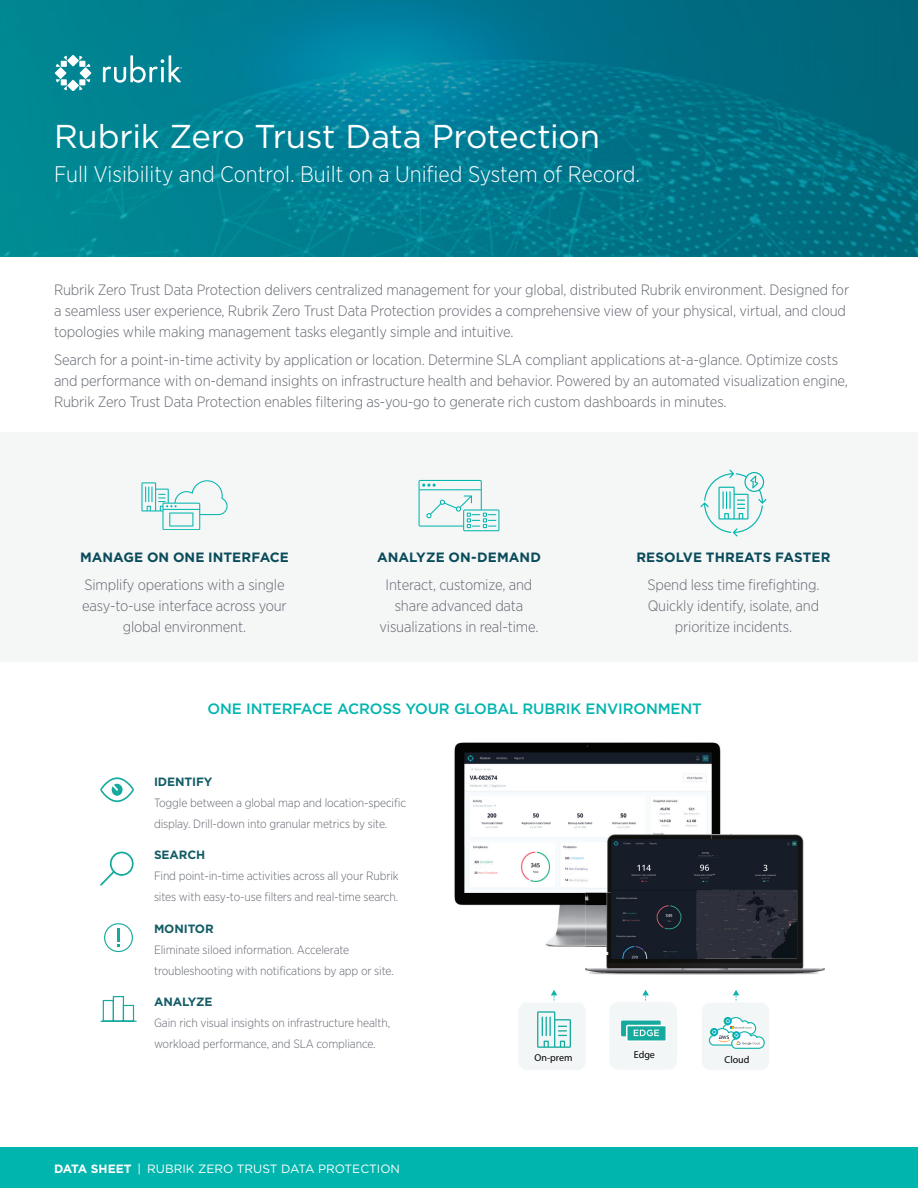
<style>
.page{position:relative;width:918px;height:1188px;background:#fff}
.page>*{position:absolute;margin:0;border:0;box-sizing:border-box;transform-origin:0 0}
.DATA_title{font:33px "Gotham";letter-spacing:-.01em;color:#fff}
.DATA_subtitle{font:300 22.5px "Gotham Narrow";color:#fff}
.DATA_body_copy{font:300 15px/21px "Gotham Narrow";letter-spacing:-.01em;color:#62666f}
.DATA_icon_text{font:300 15px/21px "Gotham Narrow";letter-spacing:-.01em;color:#62666f;text-align:center}
.DATA_h1{font:500 15px "Gotham";letter-spacing:-.01em;color:#00b5ae}
.DATA_icon_header{font:700 13.5px "Gotham";letter-spacing:.005em;color:#094b5a}
.text{font:300 12px/21px "Gotham Narrow";letter-spacing:-.01em;color:#62666f}
.t1{font:12px "Gotham";color:#fff}
.Section_Header{font:700 12px "Gotham";letter-spacing:-.01em;color:#145d66}
.t2{font:10.05px "Myriad Pro";color:#000}
.s1{font-weight:700}
</style>
<div class="page">
<img style="left:0;top:0;width:918px;height:256px">
<svg style="left:67px;top:55px;width:12px;height:11px"></svg>
<svg style="left:67px;top:80px;width:12px;height:11px"></svg>
<svg style="left:80px;top:67px;width:11px;height:12px"></svg>
<svg style="left:56px;top:56px;width:11px;height:11px"></svg>
<svg style="left:79px;top:79px;width:11px;height:11px"></svg>
<svg style="left:56px;top:79px;width:11px;height:11px"></svg>
<svg style="left:79px;top:56px;width:11px;height:11px"></svg>
<svg style="left:55px;top:67px;width:11px;height:12px"></svg>
<svg style="left:103px;top:55px;width:79px;height:28px"></svg>
<div style="left:0;top:1148px;width:918px;height:40px;background:#00b5ae"></div>
<div style="left:0;top:432px;width:918px;height:230px;background:#f5f6f6"></div>
<svg style="left:419px;top:480px;width:80px;height:51px"></svg>
<svg style="left:701px;top:470px;width:65px;height:67px"></svg>
<svg style="left:141px;top:480px;width:87px;height:50px"></svg>
<svg style="left:100px;top:996px;width:37px;height:26px"></svg>
<svg style="left:99px;top:851px;width:36px;height:35px"></svg>
<div style="left:104px;top:923px;width:29px;height:29px;border:1px solid #15aa9d;border-radius:50%"></div>
<hr style="left:117px;top:928px;width:3px;height:14px;background:#15aa9d">
<svg style="left:100px;top:777px;width:34px;height:26px"></svg>
<img style="left:585px;top:742px;width:136px;height:92px">
<img style="left:585px;top:753px;width:127px;height:46px">
<img style="left:585px;top:799px;width:28px;height:35px">
<img style="left:613px;top:799px;width:99px;height:35px">
<img style="left:585px;top:834px;width:240px;height:141px">
<img style="left:585px;top:834px;width:145px;height:121px">
<img style="left:585px;top:834px;width:127px;height:58px">
<img style="left:731px;top:840px;width:66px;height:79px">
<img style="left:612px;top:955px;width:92px;height:4px">
<img style="left:704px;top:919px;width:93px;height:40px">
<img style="left:691px;top:840px;width:40px;height:112px">
<img style="left:612px;top:892px;width:79px;height:60px">
<img style="left:612px;top:840px;width:100px;height:52px">
<svg style="left:519px;top:990px;width:66px;height:80px"></svg>
<svg style="left:610px;top:990px;width:67px;height:79px"></svg>
<svg style="left:454px;top:742px;width:131px;height:205px"></svg>
<svg style="left:702px;top:990px;width:67px;height:80px"></svg>
<p class="DATA_title" style="left:54px;top:115px;width:547px">Rubrik Zero Trust Data Protection</p>
<p class="DATA_subtitle" style="left:54px;top:160px;width:588px">Full Visibility and Control. Built on a Unified System of Record.</p>
<p class="DATA_body_copy" style="left:54px;top:279px;width:797px">Rubrik Zero Trust Data Protection delivers centralized management for your global, distributed Rubrik environment. Designed for a seamless user experience, Rubrik Zero Trust Data Protection provides a comprehensive view of your physical, virtual, and cloud topologies while making management tasks elegantly simple and intuitive.</p>
<p class="DATA_body_copy" style="left:54px;top:349px;width:795px">Search for a point-in-time activity by application or location. Determine SLA compliant applications at-a-glance. Optimize costs and performance with on-demand insights on infrastructure health and behavior. Powered by an automated visualization engine,<br>Rubrik Zero Trust Data Protection enables filtering as-you-go to generate rich custom dashboards in minutes.</p>
<p class="DATA_icon_header" style="left:80px;top:548px;width:210px">MANAGE ON ONE INTERFACE</p>
<p class="DATA_icon_text" style="left:82px;top:573px;width:206px">Simplify operations with a single easy-to-use interface across your global environment.</p>
<p class="DATA_icon_header" style="left:377px;top:548px;width:165px">ANALYZE ON-DEMAND</p>
<p class="DATA_icon_text" style="left:380px;top:573px;width:160px">Interact, customize, and share advanced data visualizations in real-time.</p>
<p class="DATA_icon_header" style="left:636px;top:548px;width:196px">RESOLVE THREATS FASTER</p>
<p class="DATA_icon_text" style="left:647px;top:573px;width:174px">Spend less time firefighting.<br>Quickly identify, isolate, and prioritize incidents.</p>
<p class="DATA_h1" style="left:208px;top:699px;width:496px">ONE INTERFACE ACROSS YOUR GLOBAL RUBRIK ENVIRONMENT</p>
<p class="Section_Header" style="left:154px;top:774px;width:60px">IDENTIFY</p>
<p class="text" style="left:154px;top:792px;width:254px">Toggle between a global map and location-specific display. Drill-down into granular metrics by site.</p>
<p class="Section_Header" style="left:154px;top:847px;width:53px">SEARCH</p>
<p class="text" style="left:154px;top:865px;width:246px">Find point-in-time activities across all your Rubrik sites with easy-to-use filters and real-time search.</p>
<p class="Section_Header" style="left:154px;top:921px;width:61px">MONITOR</p>
<p class="text" style="left:154px;top:939px;width:241px">Eliminate siloed information. Accelerate troubleshooting with notifications by app or site.</p>
<p class="Section_Header" style="left:154px;top:994px;width:60px">ANALYZE</p>
<p class="text" style="left:154px;top:1012px;width:238px">Gain rich visual insights on infrastructure health, workload performance, and SLA compliance.</p>
<p class="t1" style="left:54px;top:1161px;width:348px"><span class="s1">DATA SHEET</span> | RUBRIK ZERO TRUST DATA PROTECTION</p>
<p class="t2" style="left:535px;top:1052px;width:39px">On-prem</p>
<p class="t2" style="left:634px;top:1049px;width:23px">Edge</p>
<p class="t2" style="left:725px;top:1053px;width:26px">Cloud</p>
</div>
